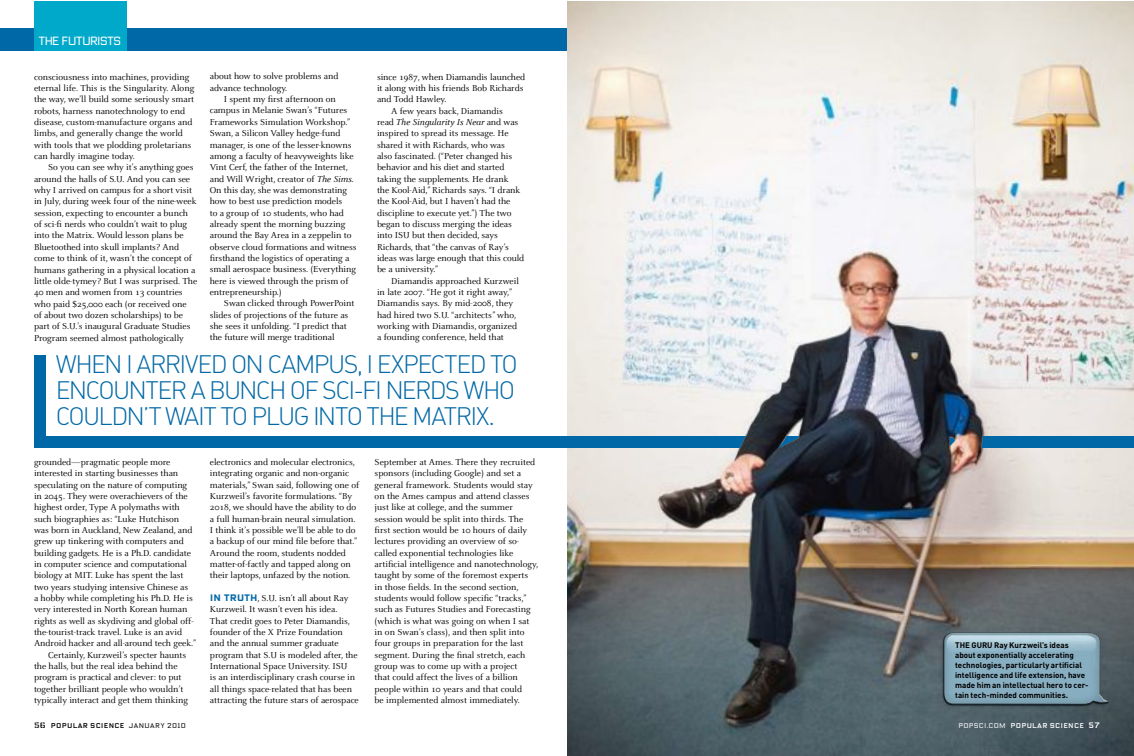
<style>
.page{position:relative;width:1134px;height:756px;background:#fff}
.page>*{position:absolute;margin:0;border:0;box-sizing:border-box;transform-origin:0 0}
.t1{font:25px/26px "DIN Light Alternate";letter-spacing:-.07em;color:#0068a6;text-align:justify}
.t2{font:300 12px "Oxide Solid";letter-spacing:-.075em;color:#fff}
.t3{font:9.5px/11.3px "Celeste";letter-spacing:-.005em;color:#000}
.t4{font:italic 9.5px "Celeste";letter-spacing:-.005em;color:#000}
.t5{font:700 8px/10px "DIN";color:#000}
.t6{font:7px "Oxide Solid";letter-spacing:.03em;color:#000}
.t7{font:7px "Oxide Solid";letter-spacing:.03em;color:#fff}
.s1{font-style:italic}
.s2{font-style:normal}
.s3{font-family:"Oxide Solid";font-weight:700;color:#0068a6}
.s4{font-family:"Oxide Stencil Regular Alt";font-size:8px}
.s5{font-weight:300}
.s6{font-size:8px}
</style>
<div class="page">
<div style="left:0;top:28px;width:1134px;height:23px;background:#0068a6"></div>
<img style="left:567px;top:1px;width:567px;height:755px">
<div style="left:34px;top:437px;width:1100px;height:11px;background:#0068a6"></div>
<img style="left:658px;top:362px;width:325px;height:149px">
<div style="left:34px;top:355px;width:11px;height:84px;background:#0068a6"></div>
<div style="left:34px;top:1px;width:92px;height:50px;background:#00a8ca"></div>
<img style="left:930px;top:624px;width:185px;height:90px">
<img style="left:944px;top:633px;width:165px;height:71px">
<p class="t2" style="left:38px;top:33px;width:85px">THE FUTURISTS</p>
<p class="t3" style="left:34px;top:71px;width:162px">consciousness into machines, providing eternal life. This is the Singularity. Along the way, we’ll build some seriously smart robots, harness nanotechnology to end disease, custom-manufacture organs and limbs, and generally change the world with tools that we plodding proletarians can hardly imagine today.</p>
<p class="t3" style="left:34px;top:162px;width:165px;text-indent:14px">So you can see why it’s anything goes around the halls of S.U. And you can see why I arrived on campus for a short visit in July, during week four of the nine-week session, expecting to encounter a bunch of sci-fi nerds who couldn’t wait to plug into the Matrix. Would lesson plans be Bluetoothed into skull implants? And come to think of it, wasn’t the concept of humans gathering in a physical location a little olde-tymey? But I was surprised. The 40 men and women from 13 countries who paid $25,000 each (or received one<br>of about two dozen scholarships) to be part of S.U.’s inaugural Graduate Studies Program seemed almost pathologically</p>
<p class="t3" style="left:210px;top:71px;width:130px">about how to solve problems and advance technology.</p>
<p class="t3" style="left:210px;top:94px;width:148px;text-indent:14px">I spent my first afternoon on campus in Melanie Swan’s “Futures Frameworks Simulation Workshop.” Swan, a Silicon Valley hedge-fund manager, is one of the lesser-knowns among a faculty of heavyweights like Vint Cerf, the father of the Internet, and Will Wright, creator of <span class="s1">The Sims</span>.<br>On this day, she was demonstrating how to best use prediction models<br>to a group of 10 students, who had already spent the morning buzzing around the Bay Area in a zeppelin to observe cloud formations and witness firsthand the logistics of operating a small aerospace business. (Everything here is viewed through the prism of entrepreneurship.)</p>
<p class="t3" style="left:210px;top:298px;width:146px;text-indent:14px">Swan clicked through PowerPoint slides of projections of the future as she sees it unfolding. “I predict that the future will merge traditional</p>
<p class="t3" style="left:377px;top:71px;width:150px">since 1987, when Diamandis launched</p>
<p class="t3" style="left:377px;top:83px;width:148px">it along with his friends Bob Richards</p>
<p class="t3" style="left:377px;top:94px;width:71px">and Todd Hawley.</p>
<p class="t3" style="left:391px;top:105px;width:113px">A few years back, Diamandis</p>
<p class="t4" style="left:377px;top:117px;width:143px"><span class="s2">read</span> The Singularity Is Near <span class="s2">and was</span></p>
<p class="t3" style="left:377px;top:128px;width:133px">inspired to spread its message. He</p>
<p class="t3" style="left:377px;top:139px;width:129px">shared it with Richards, who was</p>
<p class="t3" style="left:377px;top:151px;width:137px">also fascinated. (“Peter changed his</p>
<p class="t3" style="left:377px;top:162px;width:129px">behavior and his diet and started</p>
<p class="t3" style="left:377px;top:173px;width:133px">taking the supplements. He drank</p>
<p class="t3" style="left:377px;top:185px;width:145px">the Kool-Aid,” Richards says. “I drank</p>
<p class="t3" style="left:377px;top:196px;width:135px">the Kool-Aid, but I haven’t had the</p>
<p class="t3" style="left:377px;top:207px;width:136px">discipline to execute yet.”) The two</p>
<p class="t3" style="left:377px;top:219px;width:136px">began to discuss merging the ideas</p>
<p class="t3" style="left:377px;top:230px;width:122px">into ISU but then decided, says</p>
<p class="t3" style="left:377px;top:241px;width:133px">Richards, that “the canvas of Ray’s</p>
<p class="t3" style="left:377px;top:253px;width:149px">ideas was large enough that this could</p>
<p class="t3" style="left:377px;top:264px;width:63px">be a university.”</p>
<p class="t3" style="left:391px;top:275px;width:129px">Diamandis approached Kurzweil</p>
<p class="t3" style="left:377px;top:287px;width:137px">in late 2007. “He got it right away,”</p>
<p class="t3" style="left:377px;top:298px;width:138px">Diamandis says. By mid-2008, they</p>
<p class="t3" style="left:377px;top:309px;width:141px">had hired two S.U. “architects” who,</p>
<p class="t3" style="left:377px;top:321px;width:142px">working with Diamandis, organized</p>
<p class="t3" style="left:377px;top:332px;width:128px">a founding conference, held that</p>
<h1 class="t1" style="left:56px;top:351px;width:464px">WHEN I ARRIVED ON CAMPUS, I EXPECTED TO ENCOUNTER A BUNCH OF SCI-FI NERDS WHO COULDN’T WAIT TO PLUG INTO THE MATRIX.</h1>
<p class="t3" style="left:375px;top:457px;width:165px">September at Ames. There they recruited sponsors (including Google) and set a general framework. Students would stay on the Ames campus and attend classes just like at college, and the summer session would be split into thirds. The first section would be 10 hours of daily lectures providing an overview of so&shy;called exponential technologies like artificial intelligence and nanotechnology, taught by some of the foremost experts in those fields. In the second section, students would follow specific “tracks,” such as Futures Studies and Forecasting (which is what was going on when I sat in on Swan’s class), and then split into four groups in preparation for the last segment. During the final stretch, each group was to come up with a project<br>that could affect the lives of a billion people within 10 years and that could<br>be implemented almost immediately.</p>
<p class="t3" style="left:34px;top:457px;width:138px">grounded—pragmatic people more</p>
<p class="t3" style="left:34px;top:468px;width:146px">interested in starting businesses than</p>
<p class="t3" style="left:34px;top:479px;width:155px">speculating on the nature of computing</p>
<p class="t3" style="left:34px;top:491px;width:155px">in 2045. They were overachievers of the</p>
<p class="t3" style="left:34px;top:502px;width:147px">highest order, Type A polymaths with</p>
<p class="t3" style="left:34px;top:513px;width:147px">such biographies as: “Luke Hutchison</p>
<p class="t3" style="left:34px;top:525px;width:160px">was born in Auckland, New Zealand, and</p>
<p class="t3" style="left:34px;top:536px;width:151px">grew up tinkering with computers and</p>
<p class="t3" style="left:34px;top:547px;width:158px">building gadgets. He is a Ph.D. candidate</p>
<p class="t3" style="left:34px;top:559px;width:155px">in computer science and computational</p>
<p class="t3" style="left:34px;top:570px;width:151px">biology at MIT. Luke has spent the last</p>
<p class="t3" style="left:34px;top:581px;width:156px">two years studying intensive Chinese as</p>
<p class="t3" style="left:34px;top:593px;width:160px">a hobby while completing his Ph.D. He is</p>
<p class="t3" style="left:34px;top:604px;width:155px">very interested in North Korean human</p>
<p class="t3" style="left:34px;top:615px;width:161px">rights as well as skydiving and global off-</p>
<p class="t3" style="left:34px;top:627px;width:150px">the-tourist-track travel. Luke is an avid</p>
<p class="t3" style="left:34px;top:638px;width:163px">Android hacker and all-around tech geek.”</p>
<p class="t3" style="left:48px;top:649px;width:139px">Certainly, Kurzweil’s specter haunts</p>
<p class="t3" style="left:34px;top:661px;width:145px">the halls, but the real idea behind the</p>
<p class="t3" style="left:34px;top:672px;width:149px">program is practical and clever: to put</p>
<p class="t3" style="left:34px;top:683px;width:151px">together brilliant people who wouldn’t</p>
<p class="t3" style="left:34px;top:695px;width:156px">typically interact and get them thinking</p>
<p class="t3" style="left:210px;top:457px;width:151px">electronics and molecular electronics, integrating organic and non-organic materials,” Swan said, following one of Kurzweil’s favorite formulations. “By 2018, we should have the ability to do a full human-brain neural simulation.<br>I think it’s possible we’ll be able to do a backup of our mind file before that.” Around the room, students nodded matter-of-factly and tapped along on their laptops, unfazed by the notion.</p>
<p class="t3" style="left:210px;top:593px;width:150px"><span class="s3">IN TRUTH</span>, S.U. isn’t all about Ray Kurzweil. It wasn’t even his idea.<br>That credit goes to Peter Diamandis, founder of the X Prize Foundation and the annual summer graduate program that S.U is modeled after, the International Space University. ISU<br>is an interdisciplinary crash course in all things space-related that has been attracting the future stars of aerospace</p>
<p class="t5" style="left:955px;top:639px;width:135px">THE GURU Ray Kurzweil’s ideas about exponentially accelerating technologies, particularly artificial intelligence and life extension, have made him an intellectual hero to cer&shy;tain tech-minded communities.</p>
<p class="t6" style="left:34px;top:721px;width:153px"><span class="s4">56</span> POPULAR SCIENCE <span class="s5">JANUARY 2010</span></p>
<p class="t7" style="left:958px;top:721px;width:143px"><span class="s5">POPSCI.COM</span> POPULAR SCIENCE <span class="s6">57</span></p>
</div>
